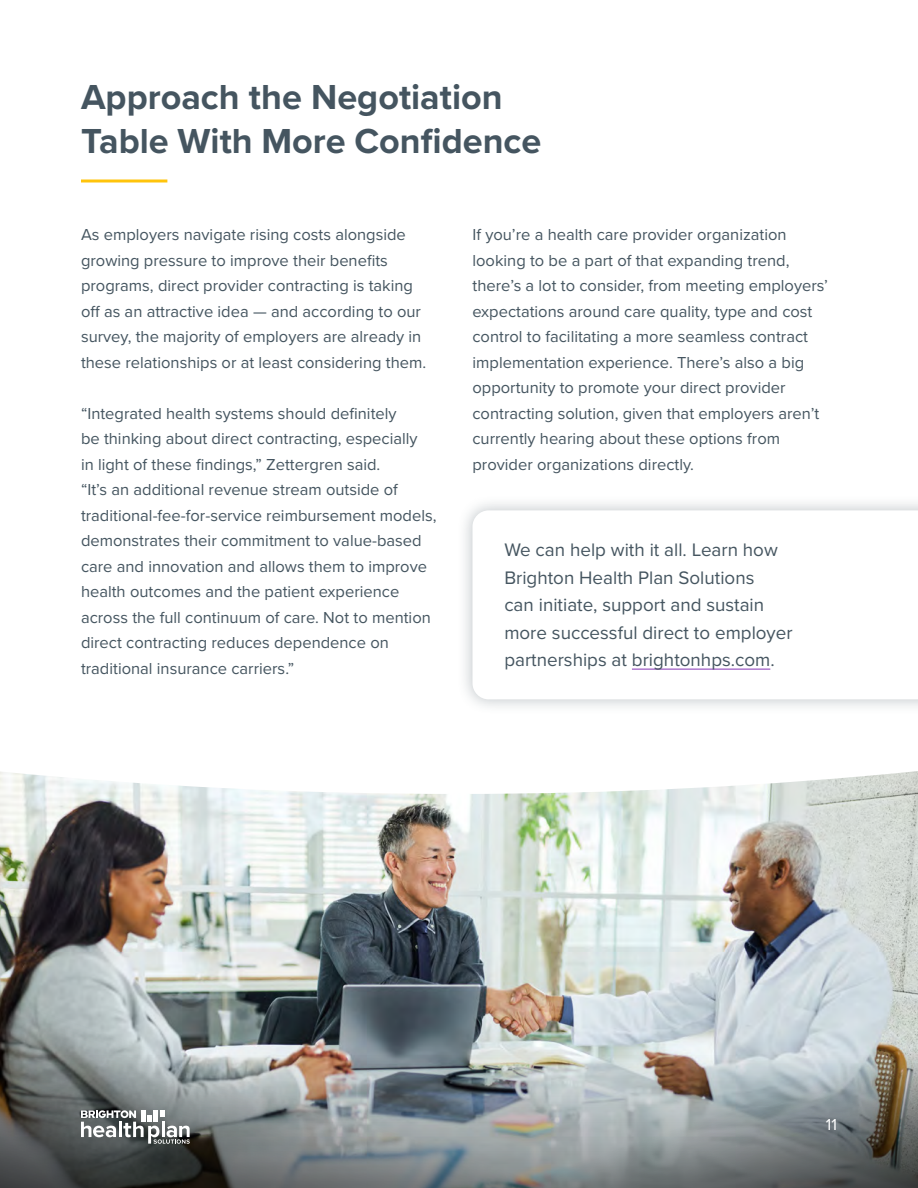
<style>
.page{position:relative;width:918px;height:1188px;background:#fff}
.page>*{position:absolute;margin:0;border:0;box-sizing:border-box;transform-origin:0 0}
.t1{font:700 36px/43.2px "Proxima Nova";color:#455560}
.t2{font:18.75px/27.5px "Proxima Nova";color:#455560}
.t3{font:16.5px/25.5px "Proxima Nova";color:#455560}
.t4{font:16.5px "Proxima Nova";color:#fff}
</style>
<div class="page">
<img style="left:0;top:771px;width:918px;height:233px">
<hr style="left:81px;top:179px;width:86px;height:3px;background:#ffc40c">
<div style="left:457px;top:495px;width:461px;height:220px;background:#455560;opacity:.35"></div>
<svg style="left:472px;top:510px;width:446px;height:189px"></svg>
<hr style="left:632px;top:668px;width:138px;height:2px;background:#ae78ce">
<svg style="left:652px;top:1004px;width:266px;height:50px;background:#cbd4d8"></svg>
<img style="left:0;top:953px;width:652px;height:101px">
<img style="left:0;top:1054px;width:918px;height:134px">
<svg style="left:81px;top:1110px;width:109px;height:34px"></svg>
<p class="t1" style="left:81px;top:77px;width:462px">Approach the Negotiation<br>Table With More Confidence</p>
<p class="t3" style="left:81px;top:222px;width:347px">As employers navigate rising costs alongside growing pressure to improve their benefits programs, direct provider contracting is taking off as an attractive idea — and according to our survey, the majority of employers are already in these relationships or at least considering them.</p>
<p class="t3" style="left:81px;top:401px;width:357px">“Integrated health systems should definitely<br>be thinking about direct contracting, especially<br>in light of these findings,” Zettergren said.<br>“It’s an additional revenue stream outside of traditional-fee-for-service reimbursement models, demonstrates their commitment to value-based care and innovation and allows them to improve health outcomes and the patient experience across the full continuum of care. Not to mention direct contracting reduces dependence on traditional insurance carriers.”</p>
<p class="t3" style="left:472px;top:222px;width:357px">If you’re a health care provider organization looking to be a part of that expanding trend, there’s a lot to consider, from meeting employers’ expectations around care quality, type and cost control to facilitating a more seamless contract implementation experience. There’s also a big opportunity to promote your direct provider contracting solution, given that employers aren’t currently hearing about these options from provider organizations directly.</p>
<p class="t2" style="left:504px;top:537px;width:290px">We can help with it all. Learn how Brighton Health Plan Solutions<br>can initiate, support and sustain more successful direct to employer partnerships at brightonhps.com.</p>
<p class="t4" style="left:826px;top:1115px;width:13px">11</p>
</div>
